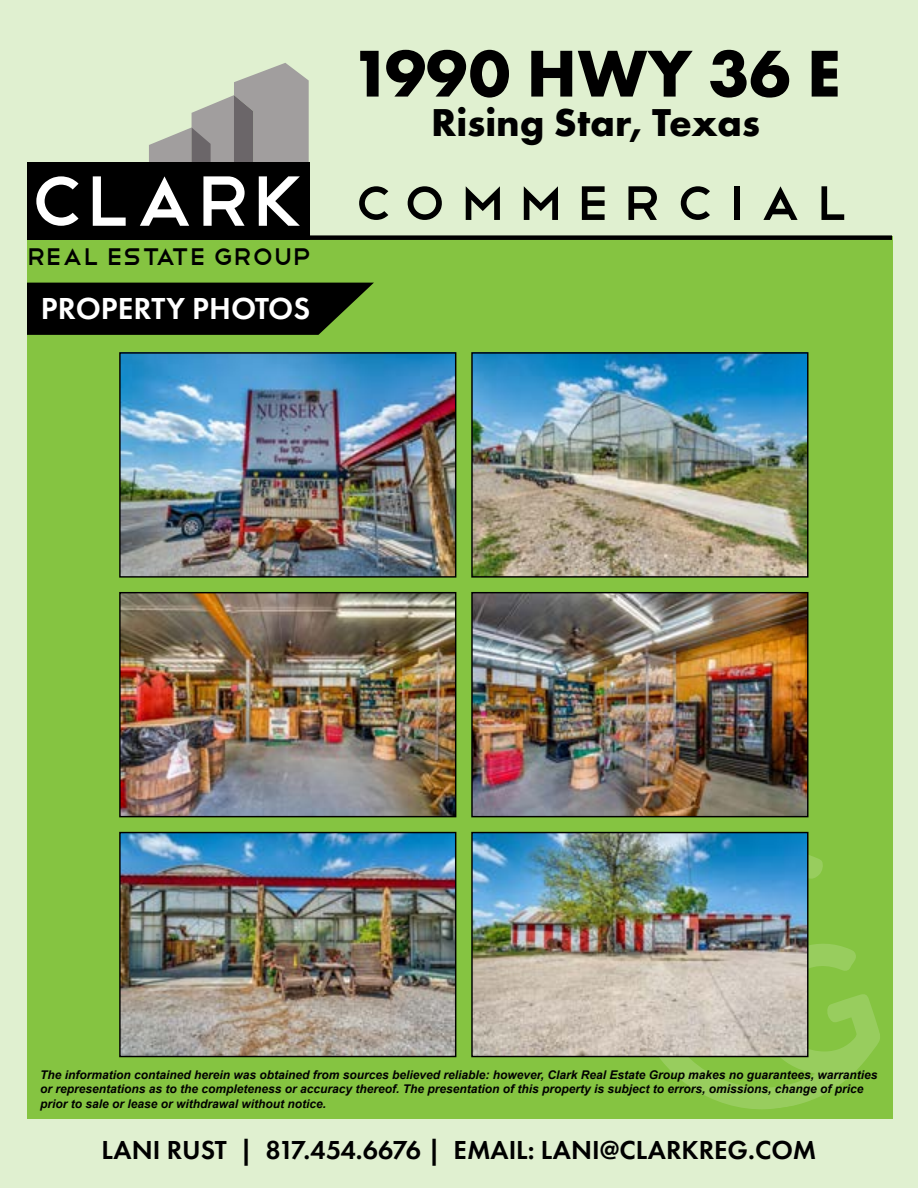
<style>
.page{position:relative;width:918px;height:1188px;background:#e0f0d0}
.page>*{position:absolute;margin:0;border:0;box-sizing:border-box;transform-origin:0 0}
.t1{font:92.55px "Telegrafico";color:#fff}
.t2{font:700 68.55px "Futura PT";letter-spacing:.005em;color:#000}
.t3{font:63px "Telegrafico";letter-spacing:.22em;color:#000}
.t4{font:700 40.35px "Futura PT";color:#000}
.t5{font:31.5px "Telegrafico";color:#000}
.t6{font:600 31.5px "Futura PT";color:#fff}
.t7{font:600 27px "Futura PT";color:#000}
.t8{font:italic 700 12px/14.4px "Arial";color:#000}
</style>
<div class="page">
<div style="left:27px;top:237px;width:865px;height:882px;background:#85c441"></div>
<svg style="left:149px;top:63px;width:160px;height:99px"></svg>
<div style="left:27px;top:162px;width:283px;height:78px;background:#000"></div>
<div style="left:300px;top:235px;width:592px;height:5px;background:#000"></div>
<img style="left:121px;top:354px;width:333px;height:222px">
<div style="left:119px;top:352px;width:337px;height:226px;border:1px solid #000"></div>
<img style="left:121px;top:594px;width:333px;height:221px">
<div style="left:119px;top:592px;width:337px;height:225px;border:1px solid #000"></div>
<img style="left:121px;top:834px;width:333px;height:221px">
<div style="left:119px;top:832px;width:337px;height:225px;border:1px solid #000"></div>
<img style="left:473px;top:354px;width:334px;height:222px">
<div style="left:471px;top:352px;width:338px;height:226px;border:1px solid #000"></div>
<img style="left:473px;top:594px;width:334px;height:221px">
<div style="left:471px;top:592px;width:338px;height:225px;border:1px solid #000"></div>
<svg style="left:632px;top:855px;width:248px;height:254px"></svg>
<img style="left:473px;top:834px;width:334px;height:221px">
<div style="left:471px;top:832px;width:338px;height:225px;border:1px solid #000"></div>
<svg style="left:27px;top:283px;width:347px;height:52px;background:#0b1005"></svg>
<h1 class="t1" style="left:29px;top:140px;width:279px">CLARK</h1>
<h3 class="t5" style="left:27px;top:236px;width:286px">REAL ESTATE GROUP</h3>
<h3 class="t6" style="left:41px;top:289px;width:271px">PROPERTY PHOTOS</h3>
<h2 class="t2" style="left:351px;top:29px;width:491px">1990 HWY 36 E</h2>
<h3 class="t4" style="left:431px;top:96px;width:330px">Rising Star, Texas</h3>
<h3 class="t3" style="left:354px;top:161px;width:496px">COMMERCIAL</h3>
<p class="t8" style="left:40px;top:1068px;width:839px">The information contained herein was obtained from sources believed reliable: however, Clark Real Estate Group makes no guarantees, warranties or representations as to the completeness or accuracy thereof. The presentation of this property is subject to errors, omissions, change of price prior to sale or lease or withdrawal without notice.</p>
<h3 class="t7" style="left:102px;top:1133px;width:716px">LANI RUST | 817.454.6676 | EMAIL: LANI@CLARKREG.COM</h3>
</div>
